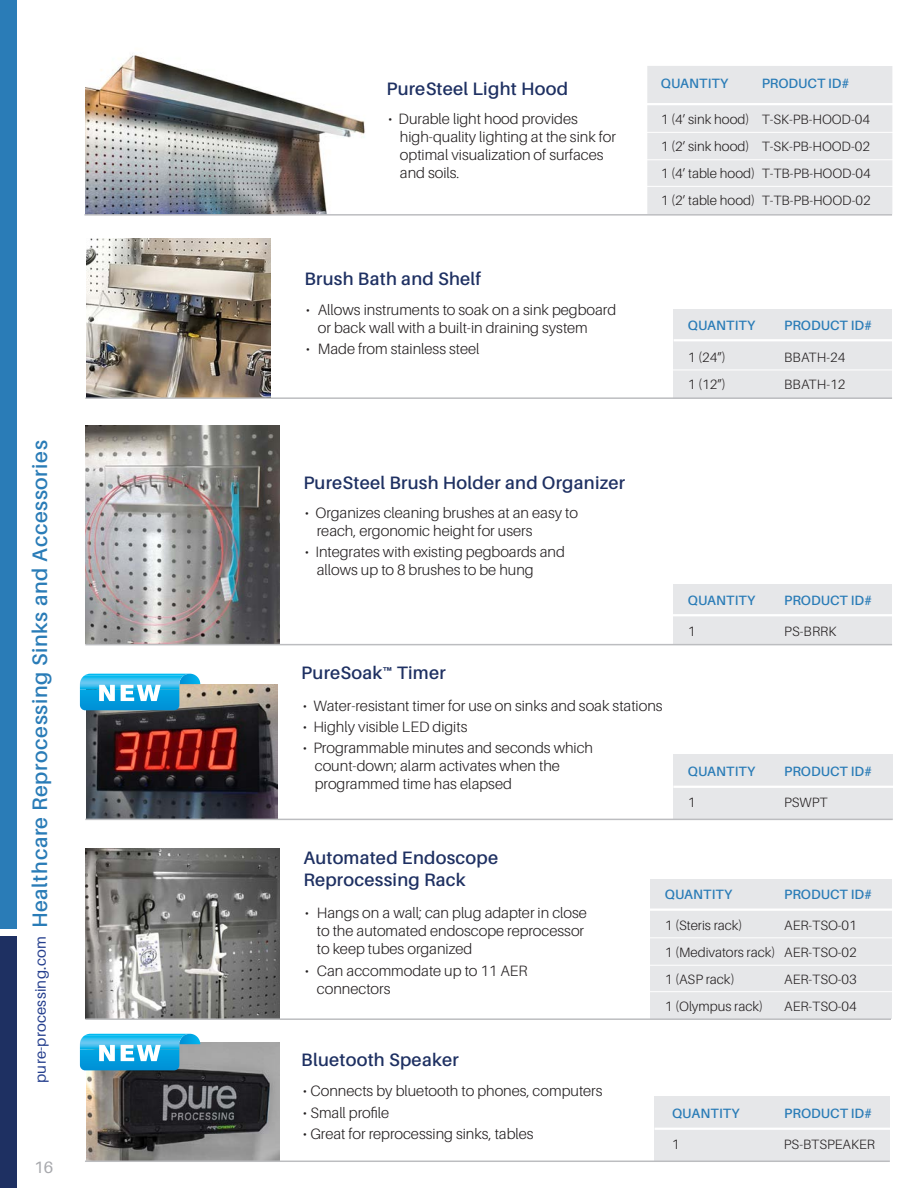
<style>
.page{position:relative;width:918px;height:1188px;background:#fff}
.page>*{position:absolute;margin:0;border:0;box-sizing:border-box;transform-origin:0 0}
.t1{font:600 21px "Aileron";letter-spacing:.03em;color:#2a7cb7}
.t2{font:600 18px/21.6px "Aileron";letter-spacing:.015em;color:#1e3062}
.t3{font:16.5px "Aileron";color:#a8a9ad}
.t4{font:300 15px/18px "Aileron";color:#231f20}
.t5{font:15px "Aileron";letter-spacing:.015em;color:#253f8e}
.t6{font:300 13.5px "Aileron";color:#231f20}
.t7{font:600 13.5px "Aileron";color:#2a7cb7}
</style>
<div class="page">
<div style="left:0;top:0;width:16px;height:928px;background:#2a7cb7"></div>
<div style="left:0;top:936px;width:16px;height:252px;background:#1e3062"></div>
<div style="left:650px;top:879px;width:241px;height:139px;background:#e6e7e9"></div>
<hr style="left:650px;top:909px;width:253px;height:2px;background:#fff">
<hr style="left:647px;top:937px;width:255px;height:1px;background:#fff">
<hr style="left:647px;top:965px;width:257px;height:1px;background:#fff">
<hr style="left:640px;top:991px;width:256px;height:1px;background:#fff">
<div style="left:647px;top:66px;width:245px;height:148px;background:#e6e7e9"></div>
<hr style="left:645px;top:103px;width:250px;height:2px;background:#fff">
<hr style="left:645px;top:132px;width:251px;height:1px;background:#fff">
<hr style="left:646px;top:159px;width:250px;height:1px;background:#fff">
<hr style="left:646px;top:186px;width:250px;height:1px;background:#fff">
<img style="left:85px;top:849px;width:194px;height:169px">
<hr style="left:85px;top:1018px;width:806px;height:2px;background:#bcbdc0">
<div style="left:673px;top:755px;width:220px;height:64px;background:#e6e7e9"></div>
<hr style="left:673px;top:786px;width:232px;height:2px;background:#fff">
<img style="left:86px;top:684px;width:191px;height:135px">
<hr style="left:85px;top:819px;width:808px;height:1px;background:#bcbdc0">
<div style="left:674px;top:310px;width:218px;height:89px;background:#e6e7e9"></div>
<hr style="left:674px;top:339px;width:228px;height:2px;background:#fff">
<hr style="left:663px;top:370px;width:244px;height:1px;background:#fff">
<img style="left:86px;top:239px;width:184px;height:158px">
<div style="left:674px;top:584px;width:218px;height:60px;background:#e6e7e9"></div>
<hr style="left:672px;top:614px;width:228px;height:2px;background:#fff">
<img style="left:85px;top:426px;width:194px;height:218px">
<hr style="left:85px;top:644px;width:807px;height:1px;background:#bcbdc0">
<hr style="left:85px;top:397px;width:807px;height:2px;background:#bcbdc0">
<img style="left:85px;top:55px;width:280px;height:159px">
<hr style="left:84px;top:214px;width:808px;height:2px;background:#bcbdc0">
<img style="left:86px;top:1042px;width:193px;height:119px">
<div style="left:655px;top:1096px;width:235px;height:65px;background:#e6e7e9"></div>
<hr style="left:655px;top:1128px;width:241px;height:2px;background:#fff">
<hr style="left:85px;top:1161px;width:805px;height:1px;background:#bcbdc0">
<svg style="left:80px;top:1034px;width:120px;height:36px;background:#4db6df"></svg>
<svg style="left:80px;top:674px;width:120px;height:27px"></svg>
<p class="t1" style="left:28px;top:928px;width:490px;rotate:-90deg">Healthcare Reprocessing Sinks and Accessories</p>
<p class="t5" style="left:32px;top:1083px;width:148px;rotate:-90deg">pure-processing.com</p>
<p class="t3" style="left:34px;top:1158px;width:21px">16</p>
<p class="t2" style="left:386px;top:79px;width:183px">PureSteel Light Hood</p>
<p class="t4" style="left:400px;top:110px;width:218px;text-indent:-12px">• Durable light hood provides high-quality lighting at the sink for optimal visualization of surfaces and soils.</p>
<p class="t2" style="left:304px;top:268px;width:178px">Brush Bath and Shelf</p>
<p class="t4" style="left:318px;top:301px;width:300px;text-indent:-12px">• Allows instruments to soak on a sink pegboard or back wall with a built-in draining system</p>
<p class="t4" style="left:306px;top:340px;width:175px">• Made from stainless steel</p>
<p class="t2" style="left:303px;top:472px;width:323px">PureSteel Brush Holder and Organizer</p>
<p class="t4" style="left:317px;top:504px;width:263px;text-indent:-12px">• Organizes cleaning brushes at an easy to reach, ergonomic height for users</p>
<p class="t4" style="left:317px;top:543px;width:250px;text-indent:-12px">• Integrates with existing pegboards and allows up to 8 brushes to be hung</p>
<p class="t2" style="left:301px;top:662px;width:146px">PureSoak™ Timer</p>
<p class="t7" style="left:661px;top:76px;width:69px">QUANTITY</p>
<p class="t7" style="left:762px;top:76px;width:90px">PRODUCT ID#</p>
<p class="t6" style="left:661px;top:112px;width:90px">1 (4’ sink hood)</p>
<p class="t6" style="left:661px;top:139px;width:90px">1 (2’ sink hood)</p>
<p class="t6" style="left:661px;top:166px;width:96px">1 (4’ table hood)</p>
<p class="t6" style="left:661px;top:193px;width:96px">1 (2’ table hood)</p>
<p class="t6" style="left:762px;top:112px;width:110px">T-SK-PB-HOOD-04</p>
<p class="t6" style="left:762px;top:139px;width:110px">T-SK-PB-HOOD-02</p>
<p class="t6" style="left:762px;top:166px;width:110px">T-TB-PB-HOOD-04</p>
<p class="t6" style="left:762px;top:193px;width:110px">T-TB-PB-HOOD-02</p>
<p class="t7" style="left:688px;top:318px;width:69px">QUANTITY</p>
<p class="t6" style="left:688px;top:350px;width:40px">1 (24”)</p>
<p class="t6" style="left:688px;top:377px;width:40px">1 (12”)</p>
<p class="t7" style="left:784px;top:318px;width:90px">PRODUCT ID#</p>
<p class="t6" style="left:784px;top:350px;width:63px">BBATH-24</p>
<p class="t6" style="left:784px;top:377px;width:63px">BBATH-12</p>
<p class="t7" style="left:688px;top:593px;width:69px">QUANTITY</p>
<p class="t7" style="left:784px;top:593px;width:90px">PRODUCT ID#</p>
<p class="t6" style="left:688px;top:623px;width:9px">1</p>
<p class="t6" style="left:784px;top:623px;width:54px">PS-BRRK</p>
<p class="t4" style="left:303px;top:697px;width:361px">• Water-resistant timer for use on sinks and soak stations</p>
<p class="t4" style="left:303px;top:718px;width:166px">• Highly visible LED digits</p>
<p class="t4" style="left:315px;top:739px;width:280px;text-indent:-12px">• Programmable minutes and seconds which count-down; alarm activates when the programmed time has elapsed</p>
<p class="t7" style="left:688px;top:764px;width:69px">QUANTITY</p>
<p class="t7" style="left:784px;top:764px;width:90px">PRODUCT ID#</p>
<p class="t6" style="left:688px;top:795px;width:9px">1</p>
<p class="t6" style="left:784px;top:795px;width:45px">PSWPT</p>
<p class="t2" style="left:303px;top:847px;width:196px">Automated Endoscope<br>Reprocessing Rack</p>
<p class="t4" style="left:317px;top:904px;width:272px;text-indent:-12px">• Hangs on a wall; can plug adapter in close to the automated endoscope reprocessor to keep tubes organized</p>
<p class="t4" style="left:317px;top:962px;width:212px;text-indent:-12px">• Can accommodate up to 11 AER connectors</p>
<p class="t2" style="left:301px;top:1049px;width:159px">Bluetooth Speaker</p>
<p class="t4" style="left:303px;top:1082px;width:301px">• Connects by bluetooth to phones, computers</p>
<p class="t4" style="left:303px;top:1103px;width:88px">• Small profile</p>
<p class="t4" style="left:303px;top:1125px;width:232px">• Great for reprocessing sinks, tables</p>
<p class="t7" style="left:665px;top:887px;width:69px">QUANTITY</p>
<p class="t6" style="left:665px;top:918px;width:80px">1 (Steris rack)</p>
<p class="t6" style="left:665px;top:945px;width:112px">1 (Medivators rack)</p>
<p class="t6" style="left:665px;top:972px;width:72px">1 (ASP rack)</p>
<p class="t6" style="left:665px;top:999px;width:100px">1 (Olympus rack)</p>
<p class="t7" style="left:784px;top:887px;width:90px">PRODUCT ID#</p>
<p class="t6" style="left:784px;top:918px;width:74px">AER-TSO-01</p>
<p class="t6" style="left:784px;top:945px;width:74px">AER-TSO-02</p>
<p class="t6" style="left:784px;top:972px;width:74px">AER-TSO-03</p>
<p class="t6" style="left:784px;top:999px;width:74px">AER-TSO-04</p>
<p class="t7" style="left:672px;top:1106px;width:69px">QUANTITY</p>
<p class="t7" style="left:784px;top:1106px;width:90px">PRODUCT ID#</p>
<p class="t6" style="left:672px;top:1137px;width:9px">1</p>
<p class="t6" style="left:784px;top:1137px;width:93px">PS-BTSPEAKER</p>
</div>
